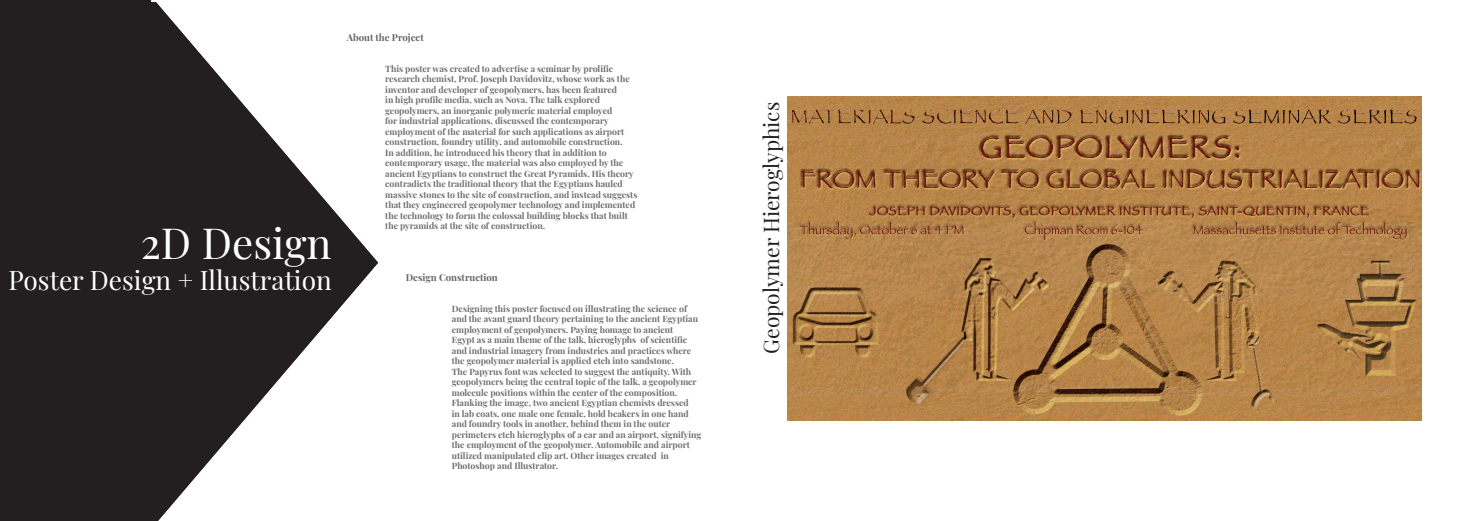
<style>
.page{position:relative;width:1474px;height:521px;background:#fff}
.page>*{position:absolute;margin:0;border:0;box-sizing:border-box;transform-origin:0 0}
.t1{font:42px "Playfair Display";color:#fff}
.t2{font:26.25px "Playfair Display";color:#fff}
.t3{font:21px "Playfair Display";color:#231f20}
.t4{font:700 9.62px "Playfair Display";color:#656565}
.t5{font:700 8.75px/10.5px "Playfair Display";color:#6e6e6e}
</style>
<div class="page">
<svg style="left:0;top:2px;width:378px;height:519px;fill:#231f20"></svg>
<div style="left:0;top:0;width:151px;height:31px;background:#231f20"></div>
<div style="left:0;top:494px;width:151px;height:27px;background:#231f20"></div>
<img style="left:787px;top:96px;width:634px;height:324px">
<img style="left:1032px;top:109px;width:284px;height:15px">
<img style="left:1235px;top:222px;width:133px;height:12px">
<img style="left:1106px;top:137px;width:125px;height:21px">
<p class="t1" style="left:141px;top:210px;width:192px">2D Design</p>
<p class="t2" style="left:9px;top:260px;width:325px">Poster Design + Illustration</p>
<p class="t4" style="left:347px;top:30px;width:78px">About the Project</p>
<p class="t5" style="left:385px;top:62px;width:254px">This poster was created to advertise a seminar by prolific research chemist, Prof. Joseph Davidovitz, whose work as the inventor and developer of geopolymers, has been featured<br>in high profile media, such as Nova. The talk explored geopolymers, an inorganic polymeric material employed<br>for industrial applications, discussed the contemporary employment of the material for such applications as airport construction, foundry utility, and automobile construction.<br>In addition, he introduced his theory that in addition to contemporary usage, the material was also employed by the ancient Egyptians to construct the Great Pyramids. His theory contradicts the traditional theory that the Egyptians hauled massive stones to the site of construction, and instead suggests that they engineered geopolymer technology and implemented the technology to form the colossal building blocks that built the pyramids at the site of construction.</p>
<p class="t4" style="left:406px;top:270px;width:94px">Design Construction</p>
<p class="t5" style="left:452px;top:302px;width:251px">Designing this poster focused on illustrating the science of and the avant guard theory pertaining to the ancient Egyptian employment of geopolymers. Paying homage to ancient<br>Egypt as a main theme of the talk, hieroglyphs of scientific and industrial imagery from industries and practices where the geopolymer material is applied etch into sandstone.<br>The Papyrus font was selected to suggest the antiquity. With geopolymers being the central topic of the talk, a geopolymer molecule positions within the center of the composition.<br>Flanking the image, two ancient Egyptian chemists dressed<br>in lab coats, one male one female, hold beakers in one hand and foundry tools in another, behind them in the outer perimeters etch hieroglyphs of a car and an airport, signifying the employment of the geopolymer. Automobile and airport utilized manipulated clip art. Other images created in Photoshop and Illustrator.</p>
<h3 class="t3" style="left:754px;top:354px;width:253px;rotate:-90deg">Geopolymer Hieroglyphics</h3>
</div>
